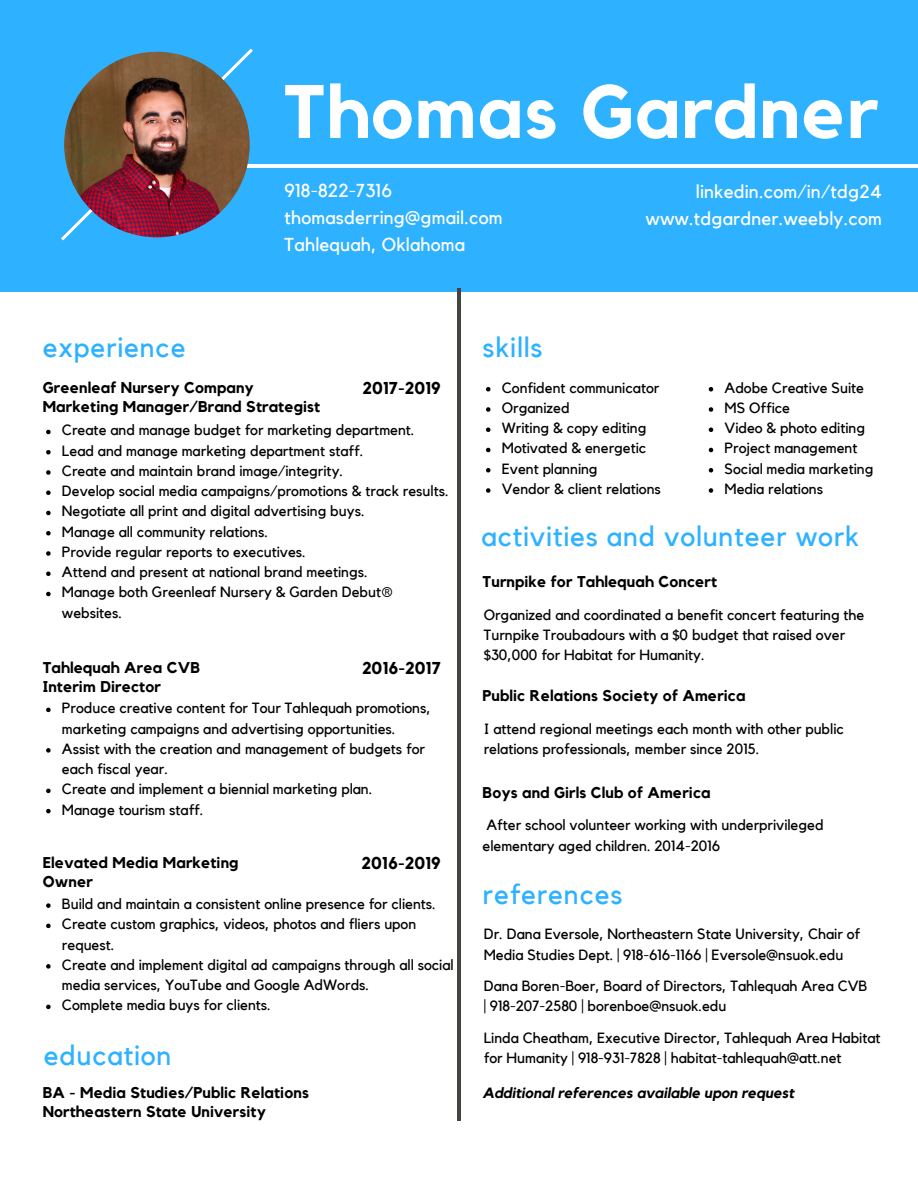
<style>
.page{position:relative;width:918px;height:1188px;background:#fff}
.page>*{position:absolute;margin:0;border:0;box-sizing:border-box;transform-origin:0 0}
.t1{font:700 74.7px "Kollektif";letter-spacing:.02em;color:#fff}
.t2{font:28.05px "Kollektif";letter-spacing:.03em;color:#2eb2ff}
.t3{font:18.75px/27px "Kollektif";letter-spacing:.01em;color:#fff;text-align:right}
.t4{font:700 17.1px "Kollektif";color:#000}
.t5{font:700 15.6px/19.2px "Kollektif";letter-spacing:.01em;color:#000}
.t6{font:14.85px/20.2px "Kollektif";color:#000}
.t7{font:italic 700 14.85px "Kollektif";color:#000}
</style>
<div class="page">
<div style="left:0;top:0;width:918px;height:291px;background:#2eb2ff"></div>
<hr style="left:227px;top:164px;width:691px;height:4px;background:#fff">
<svg style="left:61px;top:48px;width:192px;height:193px"></svg>
<img style="left:64px;top:52px;width:186px;height:185px;border-radius:50%">
<svg style="left:46px;top:430px;width:5px;height:4px"></svg>
<svg style="left:46px;top:450px;width:5px;height:4px"></svg>
<svg style="left:46px;top:470px;width:5px;height:5px"></svg>
<svg style="left:46px;top:490px;width:5px;height:5px"></svg>
<svg style="left:46px;top:511px;width:5px;height:4px"></svg>
<svg style="left:46px;top:531px;width:5px;height:5px"></svg>
<svg style="left:46px;top:551px;width:5px;height:5px"></svg>
<svg style="left:46px;top:572px;width:5px;height:4px"></svg>
<svg style="left:46px;top:592px;width:5px;height:4px"></svg>
<hr style="left:457px;top:289px;width:4px;height:832px;background:#444440">
<svg style="left:486px;top:387px;width:4px;height:5px"></svg>
<svg style="left:486px;top:407px;width:4px;height:5px"></svg>
<svg style="left:486px;top:428px;width:4px;height:4px"></svg>
<svg style="left:486px;top:448px;width:4px;height:4px"></svg>
<svg style="left:486px;top:468px;width:4px;height:4px"></svg>
<svg style="left:486px;top:488px;width:4px;height:5px"></svg>
<svg style="left:709px;top:387px;width:4px;height:5px"></svg>
<svg style="left:709px;top:407px;width:4px;height:5px"></svg>
<svg style="left:709px;top:428px;width:4px;height:4px"></svg>
<svg style="left:709px;top:448px;width:4px;height:4px"></svg>
<svg style="left:709px;top:468px;width:4px;height:4px"></svg>
<svg style="left:709px;top:488px;width:4px;height:5px"></svg>
<svg style="left:46px;top:708px;width:5px;height:4px"></svg>
<svg style="left:46px;top:748px;width:5px;height:5px"></svg>
<svg style="left:46px;top:789px;width:5px;height:4px"></svg>
<svg style="left:46px;top:809px;width:5px;height:4px"></svg>
<svg style="left:46px;top:903px;width:5px;height:5px"></svg>
<svg style="left:46px;top:924px;width:5px;height:4px"></svg>
<svg style="left:46px;top:964px;width:5px;height:5px"></svg>
<svg style="left:46px;top:1005px;width:5px;height:4px"></svg>
<h1 class="t1" style="left:284px;top:78px;width:596px">Thomas Gardner</h1>
<p class="t3" style="left:285px;top:178px;width:219px;text-align:left">918-822-7316 thomasderring@gmail.com<br>Tahlequah, Oklahoma</p>
<p class="t3" style="left:645px;top:179px;width:238px">linkedin.com/in/tdg24 www.tdgardner.weebly.com</p>
<h2 class="t2" style="left:43px;top:335px;width:144px">experience</h2>
<p class="t5" style="left:43px;top:378px;width:213px">Greenleaf Nursery Company</p>
<p class="t4" style="left:362px;top:380px;width:80px">2017-2019</p>
<p class="t5" style="left:43px;top:398px;width:279px">Marketing Manager/Brand Strategist</p>
<p class="t6" style="left:62px;top:421px;width:388px">Create and manage budget for marketing department.<br>Lead and manage marketing department staff.<br>Create and maintain brand image/integrity.<br>Develop social media campaigns/promotions &amp; track results.<br>Negotiate all print and digital advertising buys.<br>Manage all community relations.<br>Provide regular reports to executives.<br>Attend and present at national brand meetings.<br>Manage both Greenleaf Nursery &amp; Garden Debut® websites.</p>
<p class="t5" style="left:43px;top:659px;width:159px">Tahlequah Area CVB<br>Interim Director</p>
<p class="t6" style="left:62px;top:699px;width:370px">Produce creative content for Tour Tahlequah promotions, marketing campaigns and advertising opportunities.<br>Assist with the creation and management of budgets for each fiscal year.<br>Create and implement a biennial marketing plan.<br>Manage tourism staff.</p>
<p class="t4" style="left:362px;top:660px;width:80px">2016-2017</p>
<p class="t5" style="left:43px;top:853px;width:197px">Elevated Media Marketing<br>Owner</p>
<p class="t4" style="left:362px;top:855px;width:81px">2016-2019</p>
<p class="t6" style="left:62px;top:894px;width:393px">Build and maintain a consistent online presence for clients.<br>Create custom graphics, videos, photos and fliers upon request.<br>Create and implement digital ad campaigns through all social media services, YouTube and Google AdWords.<br>Complete media buys for clients.</p>
<h2 class="t2" style="left:44px;top:1042px;width:129px">education</h2>
<p class="t5" style="left:43px;top:1084px;width:268px">BA - Media Studies/Public Relations<br>Northeastern State University</p>
<h2 class="t2" style="left:483px;top:335px;width:61px">skills</h2>
<p class="t6" style="left:502px;top:378px;width:161px">Confident communicator<br>Organized<br>Writing &amp; copy editing<br>Motivated &amp; energetic<br>Event planning<br>Vendor &amp; client relations</p>
<p class="t6" style="left:725px;top:378px;width:150px">Adobe Creative Suite<br>MS Office<br>Video &amp; photo editing<br>Project management<br>Social media marketing<br>Media relations</p>
<h2 class="t2" style="left:482px;top:524px;width:379px">activities and volunteer work</h2>
<p class="t5" style="left:483px;top:573px;width:236px">Turnpike for Tahlequah Concert</p>
<p class="t6" style="left:484px;top:605px;width:382px">Organized and coordinated a benefit concert featuring the<br>Turnpike Troubadours with a $0 budget that raised over $30,000 for Habitat for Humanity.</p>
<p class="t5" style="left:483px;top:687px;width:264px">Public Relations Society of America</p>
<p class="t6" style="left:484px;top:719px;width:362px">I attend regional meetings each month with other public relations professionals, member since 2015.</p>
<p class="t5" style="left:483px;top:783px;width:230px">Boys and Girls Club of America</p>
<p class="t6" style="left:483px;top:816px;width:342px">After school volunteer working with underprivileged elementary aged children. 2014-2016</p>
<h2 class="t2" style="left:483px;top:881px;width:141px">references</h2>
<p class="t6" style="left:484px;top:925px;width:378px">Dr. Dana Eversole, Northeastern State University, Chair of<br>Media Studies Dept. | 918-616-1166 | Eversole@nsuok.edu</p>
<p class="t6" style="left:484px;top:976px;width:385px">Dana Boren-Boer, Board of Directors, Tahlequah Area CVB | 918-207-2580 | borenboe@nsuok.edu</p>
<p class="t6" style="left:484px;top:1028px;width:398px">Linda Cheatham, Executive Director, Tahlequah Area Habitat for Humanity | 918-931-7828 | habitat-tahlequah@att.net</p>
<p class="t7" style="left:483px;top:1086px;width:313px">Additional references available upon request</p>
</div>
